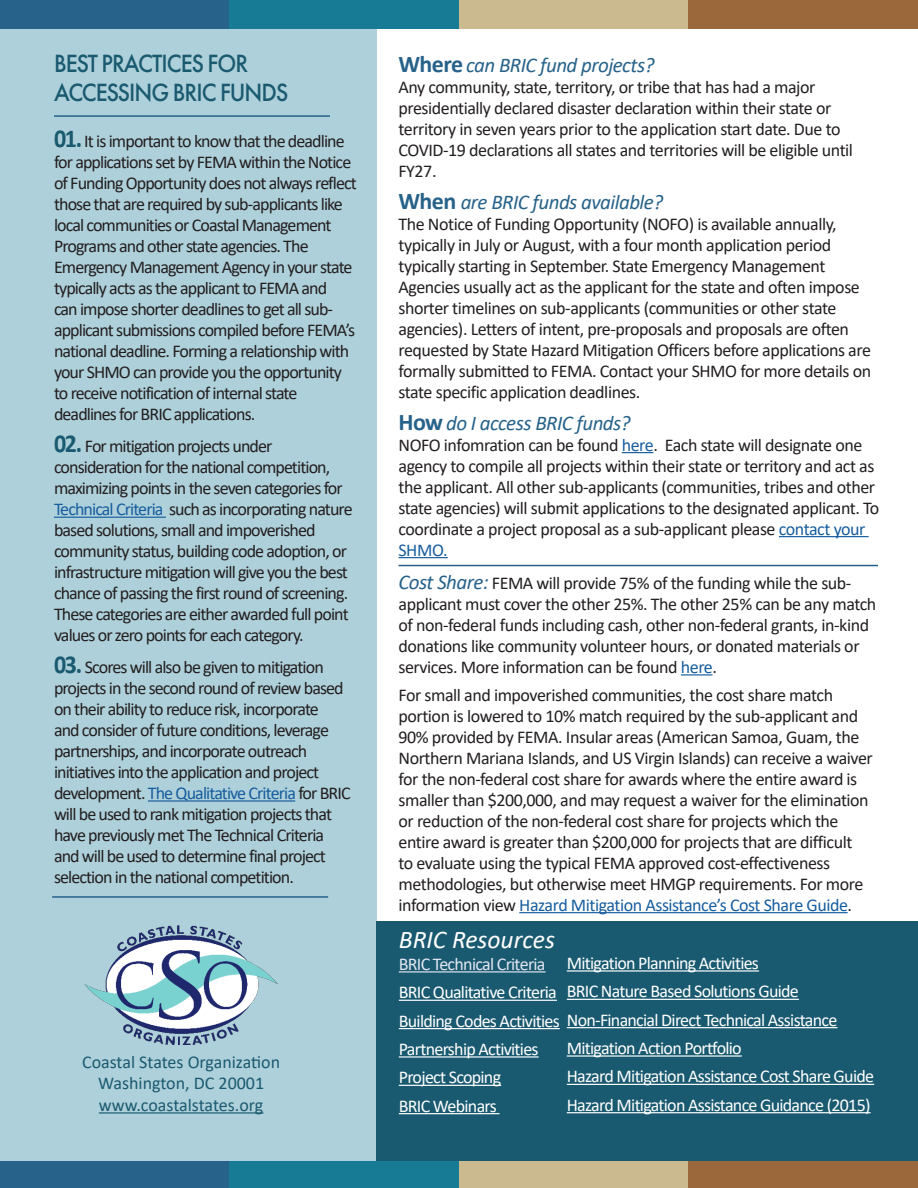
<style>
.page{position:relative;width:918px;height:1188px;background:#fff}
.page>*{position:absolute;margin:0;border:0;box-sizing:border-box;transform-origin:0 0}
.Blue_Head_in_blue_co{font:500 25.95px/28.8px "Futura PT";letter-spacing:-.04em;color:#1a5a70;scale:.93 1}
.Resource_Hyperlink_H{font:italic 25.5px "Calibri";color:#fff}
.Black_paragraph_text{font:italic 21px "Calibri";letter-spacing:-.025em;color:#266289}
.Black_paragraph_text-2{font:18px/21px "Calibri";letter-spacing:-.035em;color:#231f20}
.t1{font:18px "Calibri";letter-spacing:-.04em;color:#fff}
.t2{font:18px/21.6px "Calibri";color:#1a5a70;text-align:center}
.t3{font:18px "Calibri";letter-spacing:-.04em;color:#e2e6f2}
.s1{font-weight:700;font-size:25.95px;color:#1a5a70}
.s2{color:#175d9e}
.s3{font-weight:700;font-style:normal;font-size:24px}
.s4{font-style:italic;font-size:21px;color:#266289}
</style>
<div class="page">
<div style="left:0;top:1161px;width:230px;height:27px;background:#266289"></div>
<div style="left:230px;top:1161px;width:229px;height:27px;background:#177b96"></div>
<div style="left:459px;top:1161px;width:229px;height:27px;background:#cbb990"></div>
<div style="left:688px;top:1161px;width:230px;height:27px;background:#9a683b"></div>
<div style="left:0;top:0;width:230px;height:29px;background:#266289"></div>
<div style="left:230px;top:0;width:229px;height:29px;background:#177b96"></div>
<div style="left:459px;top:0;width:229px;height:29px;background:#cbb990"></div>
<div style="left:688px;top:0;width:230px;height:29px;background:#9a683b"></div>
<div style="left:0;top:29px;width:377px;height:1132px;background:#aed0da"></div>
<hr style="left:54px;top:517px;width:112px;height:1px;background:#175d9e">
<hr style="left:148px;top:800px;width:147px;height:2px;background:#175d9e">
<hr style="left:622px;top:452px;width:31px;height:1px;background:#175d9e">
<hr style="left:779px;top:536px;width:90px;height:1px;background:#175d9e">
<hr style="left:399px;top:557px;width:49px;height:1px;background:#175d9e">
<hr style="left:681px;top:674px;width:32px;height:2px;background:#175d9e">
<hr style="left:519px;top:912px;width:329px;height:1px;background:#175d9e">
<div style="left:377px;top:922px;width:541px;height:239px;background:#1a5a70"></div>
<hr style="left:399px;top:971px;width:147px;height:2px;background:#e2e6f2">
<hr style="left:399px;top:1000px;width:158px;height:1px;background:#fff">
<hr style="left:399px;top:1028px;width:161px;height:1px;background:#fff">
<hr style="left:399px;top:1056px;width:140px;height:2px;background:#fff">
<hr style="left:399px;top:1085px;width:102px;height:1px;background:#fff">
<hr style="left:399px;top:1113px;width:101px;height:1px;background:#fff">
<hr style="left:567px;top:970px;width:192px;height:2px;background:#fff">
<hr style="left:567px;top:999px;width:232px;height:1px;background:#fff">
<hr style="left:567px;top:1027px;width:270px;height:1px;background:#fff">
<hr style="left:567px;top:1055px;width:175px;height:2px;background:#fff">
<hr style="left:567px;top:1084px;width:307px;height:1px;background:#fff">
<hr style="left:567px;top:1112px;width:304px;height:1px;background:#fff">
<hr style="left:54px;top:115px;width:276px;height:2px;background:#266289">
<hr style="left:399px;top:565px;width:479px;height:1px;background:#266289">
<hr style="left:52px;top:896px;width:276px;height:2px;background:#266289">
<hr style="left:99px;top:1112px;width:164px;height:2px;background:#1a5a70">
<img style="left:85px;top:926px;width:193px;height:119px">
<p class="Blue_Head_in_blue_co" style="left:54px;top:49px;width:253px">BEST PRACTICES FOR<br>ACCESSING BRIC FUNDS</p>
<p class="Black_paragraph_text-2" style="left:54px;top:130px;width:304px"><span class="s1">01.</span> It is important to know that the deadline for applications set by FEMA within the Notice of Funding Opportunity does not always reflect those that are required by sub-applicants like local communities or Coastal Management Programs and other state agencies. The Emergency Management Agency in your state typically acts as the applicant to FEMA and<br>can impose shorter deadlines to get all sub&shy;applicant submissions compiled before FEMA’s national deadline. Forming a relationship with your SHMO can provide you the opportunity to receive notification of internal state deadlines for BRIC applications.</p>
<p class="Black_paragraph_text-2" style="left:54px;top:435px;width:300px"><span class="s1">02.</span> For mitigation projects under consideration for the national competition, maximizing points in the seven categories for <span class="s2">Technical Criteria</span> such as incorporating nature based solutions, small and impoverished community status, building code adoption, or infrastructure mitigation will give you the best chance of passing the first round of screening.<br>These categories are either awarded full point values or zero points for each category.</p>
<p class="Black_paragraph_text-2" style="left:54px;top:656px;width:298px"><span class="s1">03.</span> Scores will also be given to mitigation projects in the second round of review based on their ability to reduce risk, incorporate<br>and consider of future conditions, leverage partnerships, and incorporate outreach initiatives into the application and project development. <span class="s2">The Qualitative Criteria</span> for BRIC will be used to rank mitigation projects that have previously met The Technical Criteria and will be used to determine final project selection in the national competition.</p>
<p class="t2" style="left:82px;top:1050px;width:200px">Coastal States Organization<br>Washington, DC 20001 www.coastalstates.org</p>
<p class="Black_paragraph_text" style="left:399px;top:50px;width:257px"><span class="s3">Where</span> can BRIC fund projects?</p>
<p class="Black_paragraph_text-2" style="left:399px;top:76px;width:456px">Any community, state, territory, or tribe that has had a major presidentially declared disaster declaration within their state or territory in seven years prior to the application start date. Due to COVID-19 declarations all states and territories will be eligible until FY27.</p>
<p class="Black_paragraph_text" style="left:399px;top:187px;width:266px"><span class="s3">When</span> are BRIC funds available?</p>
<p class="Black_paragraph_text-2" style="left:399px;top:213px;width:474px">The Notice of Funding Opportunity (NOFO) is available annually, typically in July or August, with a four month application period typically starting in September. State Emergency Management Agencies usually act as the applicant for the state and often impose shorter timelines on sub-applicants (communities or other state agencies). Letters of intent, pre-proposals and proposals are often requested by State Hazard Mitigation Officers before applications are formally submitted to FEMA. Contact your SHMO for more details on state specific application deadlines.</p>
<p class="Black_paragraph_text" style="left:399px;top:408px;width:234px"><span class="s3">How</span> do I access BRIC funds?</p>
<p class="Black_paragraph_text-2" style="left:399px;top:434px;width:482px">NOFO infomration can be found <span class="s2">here</span>. Each state will designate one agency to compile all projects within their state or territory and act as the applicant. All other sub-applicants (communities, tribes and other state agencies) will submit applications to the designated applicant. To coordinate a project proposal as a sub-applicant please <span class="s2">contact your SHMO.</span></p>
<p class="Black_paragraph_text-2" style="left:399px;top:572px;width:479px"><span class="s4">Cost Share:</span> FEMA will provide 75% of the funding while the sub&shy;applicant must cover the other 25%. The other 25% can be any match of non-federal funds including cash, other non-federal grants, in-kind donations like community volunteer hours, or donated materials or services. More information can be found <span class="s2">here</span>.</p>
<p class="Black_paragraph_text-2" style="left:399px;top:684px;width:476px">For small and impoverished communities, the cost share match portion is lowered to 10% match required by the sub-applicant and 90% provided by FEMA. Insular areas (American Samoa, Guam, the Northern Mariana Islands, and US Virgin Islands) can receive a waiver for the non-federal cost share for awards where the entire award is smaller than $200,000, and may request a waiver for the elimination or reduction of the non-federal cost share for projects which the entire award is greater than $200,000 for projects that are difficult<br>to evaluate using the typical FEMA approved cost-effectiveness methodologies, but otherwise meet HMGP requirements. For more information view <span class="s2">Hazard Mitigation Assistance’s Cost Share Guide</span>.</p>
<p class="Resource_Hyperlink_H" style="left:399px;top:922px;width:158px">BRIC Resources</p>
<p class="t3" style="left:399px;top:951px;width:148px">BRIC Technical Criteria</p>
<p class="t1" style="left:399px;top:980px;width:160px">BRIC Qualitative Criteria</p>
<p class="t1" style="left:399px;top:1007px;width:440px">Building Codes Activities Non-Financial Direct Technical Assistance</p>
<p class="t1" style="left:399px;top:1036px;width:141px">Partnership Activities</p>
<p class="t1" style="left:399px;top:1065px;width:104px">Project Scoping</p>
<p class="t1" style="left:399px;top:1093px;width:100px">BRIC Webinars</p>
<p class="t1" style="left:567px;top:950px;width:194px">Mitigation Planning Activities</p>
<p class="t1" style="left:567px;top:979px;width:234px">BRIC Nature Based Solutions Guide</p>
<p class="t1" style="left:567px;top:1036px;width:176px">Mitigation Action Portfolio</p>
<p class="t1" style="left:567px;top:1064px;width:309px">Hazard Mitigation Assistance Cost Share Guide</p>
<p class="t1" style="left:567px;top:1092px;width:305px">Hazard Mitigation Assistance Guidance (2015)</p>
</div>
